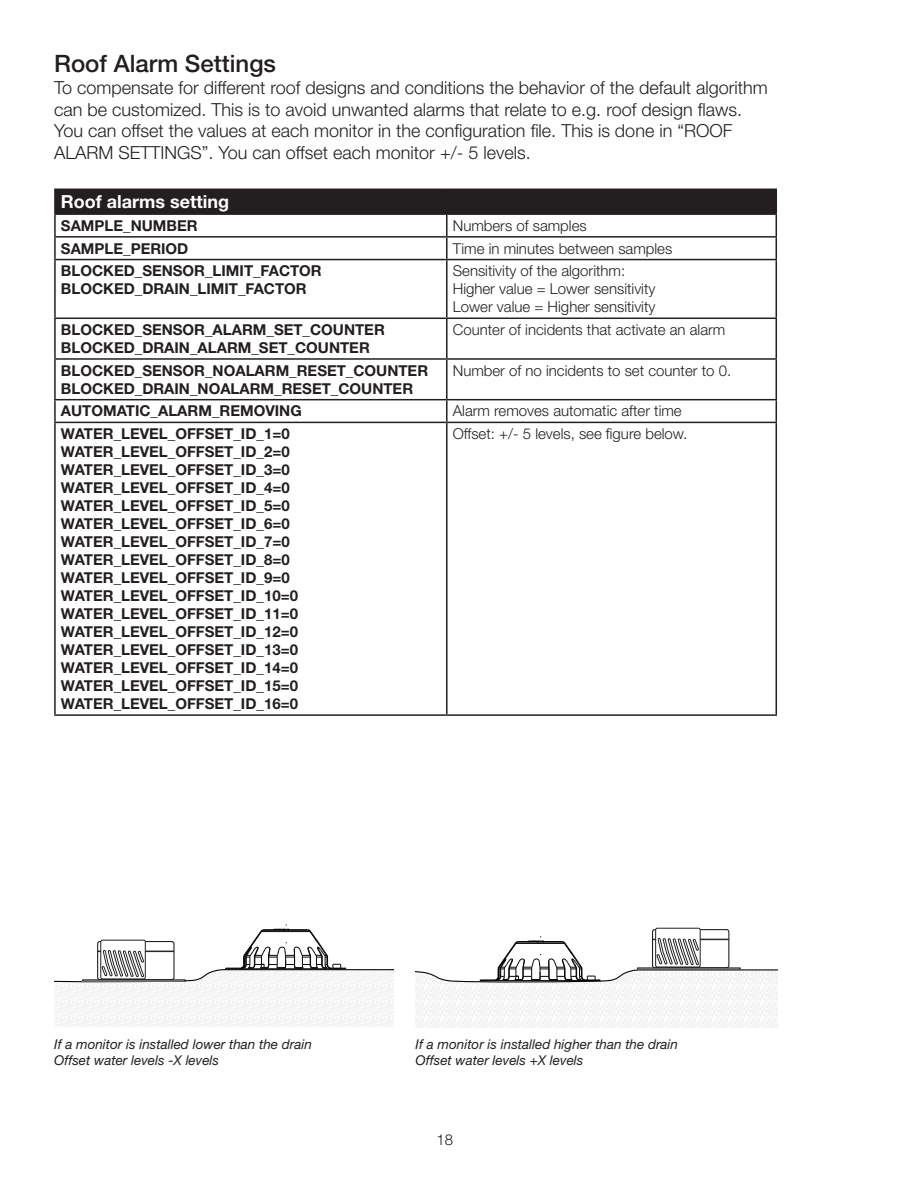
<style>
.page{position:relative;width:918px;height:1188px;background:#fff}
.page>*{position:absolute;margin:0;border:0;box-sizing:border-box;transform-origin:0 0}
.t1{font:500 24px "Helvetica Neue LT Std";color:#231f20}
.t2{font:300 18px/21.6px "Helvetica Neue LT Std";color:#231f20}
.t3{font:700 18px "Helvetica Neue LT Std";color:#fff}
.t4{font:700 15px "Helvetica Neue LT Std";color:#231f20}
.t5{font:300 15px "Helvetica Neue LT Std";color:#231f20}
.t6{font:italic 13.5px "Helvetica Neue LT Std";color:#231f20}
</style>
<div class="page">
<hr style="left:54px;top:189px;width:393px;height:1px;background:#231f20">
<hr style="left:54px;top:190px;width:2px;height:23px;background:#231f20">
<hr style="left:54px;top:213px;width:393px;height:2px;background:#231f20">
<hr style="left:54px;top:215px;width:2px;height:21px;background:#231f20">
<hr style="left:54px;top:236px;width:393px;height:2px;background:#231f20">
<hr style="left:54px;top:238px;width:2px;height:21px;background:#231f20">
<svg style="left:55px;top:189px;width:722px;height:70px"></svg>
<hr style="left:54px;top:259px;width:393px;height:1px;background:#231f20">
<hr style="left:54px;top:260px;width:2px;height:58px;background:#231f20">
<hr style="left:447px;top:259px;width:330px;height:1px;background:#231f20">
<hr style="left:446px;top:260px;width:2px;height:58px;background:#231f20">
<hr style="left:776px;top:260px;width:1px;height:58px;background:#231f20">
<hr style="left:54px;top:318px;width:393px;height:1px;background:#231f20">
<hr style="left:54px;top:319px;width:2px;height:39px;background:#231f20">
<hr style="left:447px;top:318px;width:330px;height:1px;background:#231f20">
<hr style="left:446px;top:319px;width:2px;height:39px;background:#231f20">
<hr style="left:776px;top:319px;width:1px;height:39px;background:#231f20">
<hr style="left:54px;top:358px;width:393px;height:2px;background:#231f20">
<hr style="left:54px;top:360px;width:2px;height:39px;background:#231f20">
<hr style="left:447px;top:358px;width:330px;height:2px;background:#231f20">
<hr style="left:446px;top:360px;width:2px;height:39px;background:#231f20">
<hr style="left:776px;top:360px;width:1px;height:39px;background:#231f20">
<hr style="left:54px;top:399px;width:393px;height:1px;background:#231f20">
<hr style="left:54px;top:400px;width:2px;height:22px;background:#231f20">
<hr style="left:447px;top:399px;width:330px;height:1px;background:#231f20">
<hr style="left:446px;top:400px;width:2px;height:22px;background:#231f20">
<svg style="left:776px;top:400px;width:1px;height:22px"></svg>
<hr style="left:54px;top:422px;width:393px;height:1px;background:#231f20">
<hr style="left:54px;top:423px;width:2px;height:291px;background:#231f20">
<hr style="left:447px;top:422px;width:330px;height:1px;background:#231f20">
<hr style="left:446px;top:423px;width:2px;height:291px;background:#231f20">
<hr style="left:776px;top:423px;width:1px;height:291px;background:#231f20">
<hr style="left:54px;top:714px;width:393px;height:2px;background:#231f20">
<hr style="left:447px;top:714px;width:330px;height:2px;background:#231f20">
<svg style="left:54px;top:925px;width:340px;height:101px"></svg>
<div style="left:652px;top:929px;width:77px;height:39px;border:1px solid #231f20;border-radius:2px"></div>
<div style="left:656px;top:928px;width:44px;height:39px;background:#fff;border-radius:2px"></div>
<div style="left:655px;top:928px;width:46px;height:39px;border:1px solid #231f20;border-radius:2px"></div>
<svg style="left:415px;top:937px;width:362px;height:91px"></svg>
<p class="t1" style="left:54px;top:50px;width:223px">Roof Alarm Settings</p>
<p class="t2" style="left:54px;top:76px;width:715px">To compensate for different roof designs and conditions the behavior of the default algorithm can be customized. This is to avoid unwanted alarms that relate to e.g. roof design flaws.</p>
<p class="t2" style="left:54px;top:120px;width:680px">You can offset the values at each monitor in the configuration file. This is done in “ROOF<br>ALARM SETTINGS”. You can offset each monitor +/- 5 levels.</p>
<p class="t3" style="left:61px;top:191px;width:170px">Roof alarms setting</p>
<p class="t4" style="left:61px;top:216px;width:138px">SAMPLE_NUMBER</p>
<p class="t5" style="left:453px;top:216px;width:135px">Numbers of samples</p>
<p class="t4" style="left:61px;top:239px;width:129px">SAMPLE_PERIOD</p>
<p class="t5" style="left:453px;top:239px;width:221px">Time in minutes between samples</p>
<p class="t4" style="left:61px;top:262px;width:262px">BLOCKED_SENSOR_LIMIT_FACTOR</p>
<p class="t4" style="left:61px;top:280px;width:247px">BLOCKED_DRAIN_LIMIT_FACTOR</p>
<p class="t5" style="left:453px;top:262px;width:174px">Sensitivity of the algorithm:</p>
<p class="t5" style="left:453px;top:280px;width:204px">Higher value = Lower sensitivity</p>
<p class="t5" style="left:453px;top:298px;width:204px">Lower value = Higher sensitivity</p>
<p class="t4" style="left:61px;top:320px;width:325px">BLOCKED_SENSOR_ALARM_SET_COUNTER</p>
<p class="t4" style="left:61px;top:338px;width:310px">BLOCKED_DRAIN_ALARM_SET_COUNTER</p>
<p class="t4" style="left:61px;top:361px;width:369px">BLOCKED_SENSOR_NOALARM_RESET_COUNTER</p>
<p class="t4" style="left:61px;top:379px;width:354px">BLOCKED_DRAIN_NOALARM_RESET_COUNTER</p>
<p class="t5" style="left:453px;top:320px;width:274px">Counter of incidents that activate an alarm</p>
<p class="t5" style="left:453px;top:361px;width:280px">Number of no incidents to set counter to 0.</p>
<p class="t4" style="left:61px;top:402px;width:242px">AUTOMATIC_ALARM_REMOVING</p>
<p class="t5" style="left:453px;top:402px;width:230px">Alarm removes automatic after time</p>
<p class="t4" style="left:61px;top:424px;width:230px">WATER_LEVEL_OFFSET_ID_1=0</p>
<p class="t4" style="left:61px;top:442px;width:230px">WATER_LEVEL_OFFSET_ID_2=0</p>
<p class="t4" style="left:61px;top:460px;width:230px">WATER_LEVEL_OFFSET_ID_3=0</p>
<p class="t4" style="left:61px;top:478px;width:230px">WATER_LEVEL_OFFSET_ID_4=0</p>
<p class="t4" style="left:61px;top:496px;width:230px">WATER_LEVEL_OFFSET_ID_5=0</p>
<p class="t4" style="left:61px;top:514px;width:230px">WATER_LEVEL_OFFSET_ID_6=0</p>
<p class="t4" style="left:61px;top:532px;width:230px">WATER_LEVEL_OFFSET_ID_7=0</p>
<p class="t4" style="left:61px;top:550px;width:230px">WATER_LEVEL_OFFSET_ID_8=0</p>
<p class="t4" style="left:61px;top:568px;width:230px">WATER_LEVEL_OFFSET_ID_9=0</p>
<p class="t4" style="left:61px;top:586px;width:239px">WATER_LEVEL_OFFSET_ID_10=0</p>
<p class="t4" style="left:61px;top:604px;width:239px">WATER_LEVEL_OFFSET_ID_11=0</p>
<p class="t4" style="left:61px;top:622px;width:239px">WATER_LEVEL_OFFSET_ID_12=0</p>
<p class="t4" style="left:61px;top:640px;width:239px">WATER_LEVEL_OFFSET_ID_13=0</p>
<p class="t4" style="left:61px;top:658px;width:239px">WATER_LEVEL_OFFSET_ID_14=0</p>
<p class="t4" style="left:61px;top:676px;width:239px">WATER_LEVEL_OFFSET_ID_15=0</p>
<p class="t4" style="left:61px;top:694px;width:239px">WATER_LEVEL_OFFSET_ID_16=0</p>
<p class="t5" style="left:453px;top:425px;width:236px">Offset: +/- 5 levels, see figure below.</p>
<p class="t6" style="left:54px;top:1036px;width:259px">If a monitor is installed lower than the drain</p>
<p class="t6" style="left:54px;top:1052px;width:166px">Offset water levels -X levels</p>
<p class="t6" style="left:416px;top:1036px;width:264px">If a monitor is installed higher than the drain</p>
<p class="t6" style="left:416px;top:1052px;width:169px">Offset water levels +X levels</p>
<p class="t5" style="left:437px;top:1130px;width:18px">18</p>
</div>
